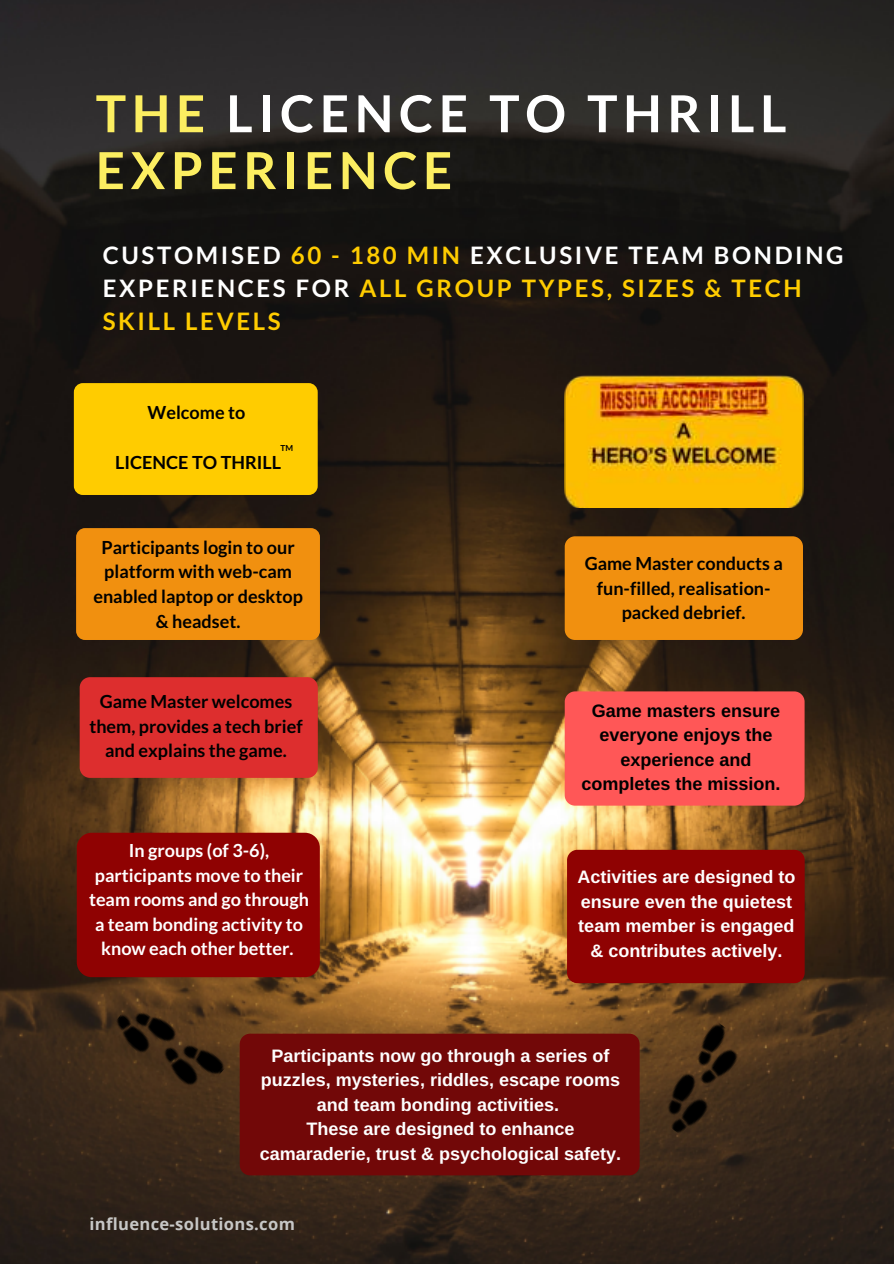
<style>
.page{position:relative;width:894px;height:1264px;background:#fff}
.page>*{position:absolute;margin:0;border:0;box-sizing:border-box;transform-origin:0 0}
.t1{font:700 51px/56.8px "Lato";letter-spacing:.11em;color:#fff}
.t2{font:700 24px/32.5px "Lato";letter-spacing:.11em;color:#fff}
.t3{font:700 18px/24.5px "Arimo";color:#fefefe;text-align:center}
.t4{font:700 18px/24.5px "Lato";color:#000;text-align:center}
.t5{font:700 18px/24.5px "Lato";color:#fff;text-align:center}
.t6{font:700 18px/24.5px "Arimo";color:#000;text-align:center}
.t7{font:700 16.5px "Open Sans";letter-spacing:.02em;color:#c7c7c6}
.t8{font:700 8.25px "Lato";color:#000}
.s1{color:#fcee61}
.s2{color:#fc0}
</style>
<div class="page">
<img style="left:0;top:0;width:893px;height:1263px">
<img style="left:622px;top:1001px;width:157px;height:157px">
<img style="left:564px;top:363px;width:239px;height:144px">
<img style="left:88px;top:977px;width:159px;height:150px">
<div style="left:567px;top:849px;width:237px;height:134px;background:#8f0202;border-radius:10px"></div>
<div style="left:76px;top:528px;width:244px;height:112px;background:#f1900f;border-radius:9px"></div>
<div style="left:80px;top:677px;width:238px;height:100px;background:#dd2e2e;border-radius:10px"></div>
<div style="left:77px;top:832px;width:243px;height:145px;background:#8f0202;border-radius:15px"></div>
<div style="left:564px;top:536px;width:238px;height:104px;background:#f1900f;border-radius:10px"></div>
<div style="left:74px;top:383px;width:243px;height:112px;background:#fc0;border-radius:9px"></div>
<div style="left:240px;top:1033px;width:399px;height:142px;background:#720808;border-radius:10px"></div>
<div style="left:564px;top:691px;width:240px;height:114px;background:#ff5757;border-radius:10px"></div>
<h1 class="t1" style="left:96px;top:84px;width:692px"><span class="s1">THE</span> LICENCE TO THRILL<br><span class="s1">EXPERIENCE</span></h1>
<h2 class="t2" style="left:103px;top:239px;width:742px">CUSTOMISED <span class="s2">60 - 180 MIN</span> EXCLUSIVE TEAM BONDING<br>EXPERIENCES FOR <span class="s2">ALL GROUP TYPES, SIZES &amp; TECH<br>SKILL LEVELS</span></h2>
<p class="t4" style="left:147px;top:400px;width:99px">Welcome to</p>
<p class="t4" style="left:115px;top:450px;width:167px">LICENCE TO THRILL</p>
<p class="t8" style="left:280px;top:443px;width:14px">TM</p>
<p class="t4" style="left:93px;top:534px;width:211px">Participants login to our platform with web-cam enabled laptop or desktop &amp; headset.</p>
<p class="t4" style="left:89px;top:689px;width:215px">Game Master welcomes them, provides a tech brief and explains the game.</p>
<p class="t5" style="left:89px;top:838px;width:221px">In groups (of 3-6), participants move to their team rooms and go through a team bonding activity to know each other better.</p>
<p class="t4" style="left:584px;top:551px;width:199px">Game Master conducts a fun-filled, realisation&shy;packed debrief.</p>
<p class="t6" style="left:581px;top:698px;width:201px">Game masters ensure everyone enjoys the experience and completes the mission.</p>
<p class="t3" style="left:577px;top:864px;width:220px">Activities are designed to ensure even the quietest team member is engaged &amp; contributes actively.</p>
<p class="t3" style="left:260px;top:1043px;width:363px">Participants now go through a series of puzzles, mysteries, riddles, escape rooms and team bonding activities.<br>These are designed to enhance camaraderie, trust &amp; psychological safety.</p>
<p class="t7" style="left:89px;top:1212px;width:207px">influence-solutions.com</p>
</div>
